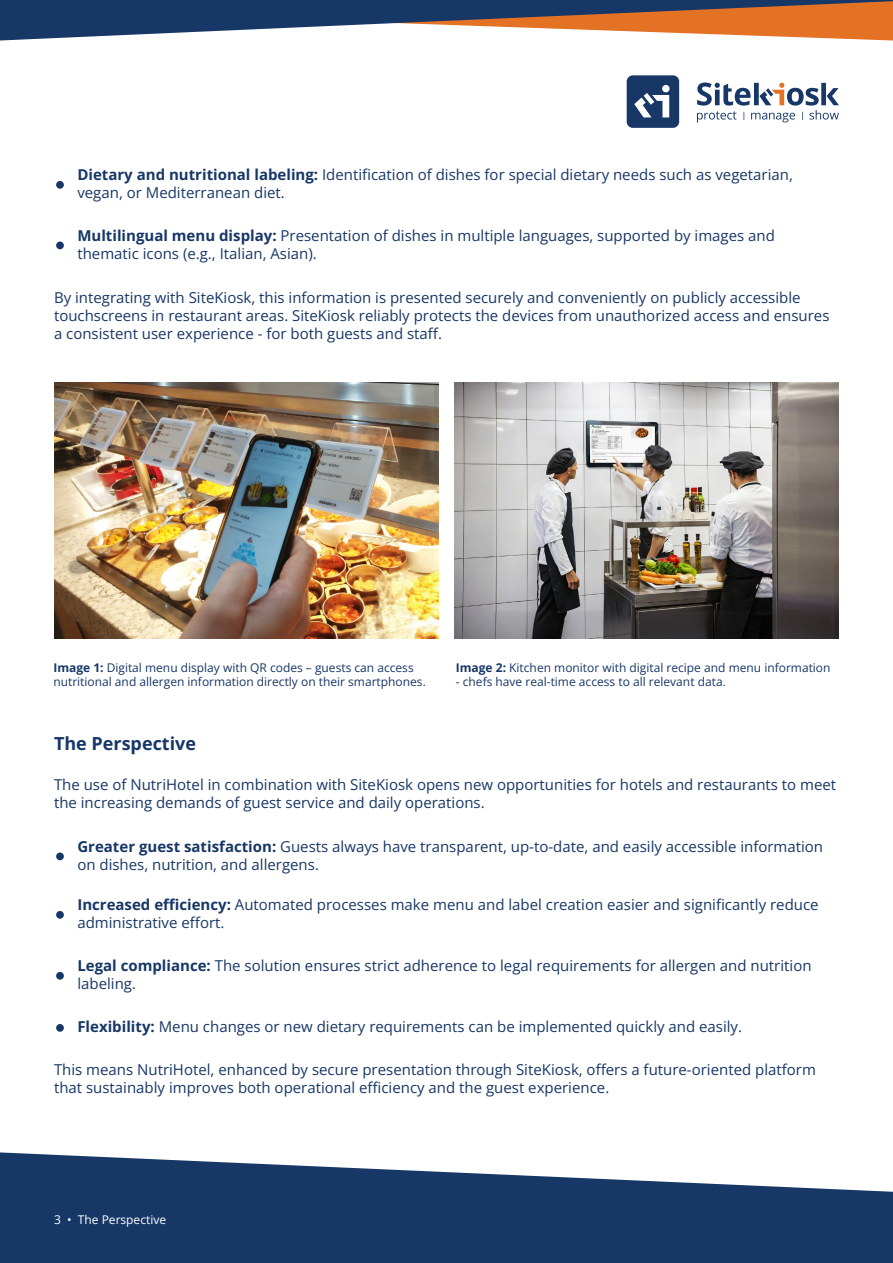
<style>
.page{position:relative;width:893px;height:1263px;background:#fff}
.page>*{position:absolute;margin:0;border:0;box-sizing:border-box;transform-origin:0 0}
.t1{font:700 18px "Open Sans";color:#173766}
.t2{font:15px/18px "Open Sans";color:#173766}
.t3{font:12px/14.4px "Open Sans";color:#173766}
.t4{font:12px "Open Sans";color:#fff}
.s1{font-weight:700}
</style>
<div class="page">
<svg style="left:0;top:1152px;width:893px;height:111px;fill:#173766"></svg>
<svg style="left:0;top:0;width:893px;height:41px"></svg>
<div style="left:627px;top:75px;width:52px;height:53px;background:#173766;border-radius:6px"></div>
<svg style="left:697px;top:83px;width:142px;height:39px"></svg>
<svg style="left:634px;top:85px;width:36px;height:32px"></svg>
<div style="left:56px;top:181px;width:8px;height:8px;background:#173766;border-radius:50%"></div>
<div style="left:56px;top:242px;width:8px;height:7px;background:#173766;border-radius:50%"></div>
<img style="left:54px;top:383px;width:384px;height:255px">
<img style="left:455px;top:383px;width:384px;height:255px">
<div style="left:56px;top:852px;width:8px;height:8px;background:#173766;border-radius:50%"></div>
<div style="left:56px;top:972px;width:8px;height:8px;background:#173766;border-radius:50%"></div>
<div style="left:56px;top:911px;width:8px;height:8px;background:#173766;border-radius:50%"></div>
<div style="left:56px;top:1024px;width:8px;height:8px;background:#173766;border-radius:50%"></div>
<p class="t2" style="left:77px;top:165px;width:717px"><span class="s1">Dietary and nutritional labeling:</span> Identification of dishes for special dietary needs such as vegetarian, vegan, or Mediterranean diet.</p>
<p class="t2" style="left:77px;top:226px;width:699px"><span class="s1">Multilingual menu display:</span> Presentation of dishes in multiple languages, supported by images and thematic icons (e.g., Italian, Asian).</p>
<p class="t2" style="left:54px;top:288px;width:777px">By integrating with SiteKiosk, this information is presented securely and conveniently on publicly accessible touchscreens in restaurant areas. SiteKiosk reliably protects the devices from unauthorized access and ensures a consistent user experience - for both guests and staff.</p>
<p class="t3" style="left:53px;top:660px;width:374px"><span class="s1">Image 1:</span> Digital menu display with QR codes – guests can access nutritional and allergen information directly on their smartphones.</p>
<p class="t3" style="left:456px;top:660px;width:376px"><span class="s1">Image 2:</span> Kitchen monitor with digital recipe and menu information</p>
<p class="t3" style="left:456px;top:674px;width:271px">- chefs have real-time access to all relevant data.</p>
<p class="t1" style="left:54px;top:730px;width:144px">The Perspective</p>
<p class="t2" style="left:54px;top:775px;width:784px">The use of NutriHotel in combination with SiteKiosk opens new opportunities for hotels and restaurants to meet the increasing demands of guest service and daily operations.</p>
<p class="t2" style="left:77px;top:837px;width:747px"><span class="s1">Greater guest satisfaction:</span> Guests always have transparent, up-to-date, and easily accessible information on dishes, nutrition, and allergens.</p>
<p class="t2" style="left:77px;top:895px;width:743px"><span class="s1">Increased efficiency:</span> Automated processes make menu and label creation easier and significantly reduce administrative effort.</p>
<p class="t2" style="left:77px;top:956px;width:736px"><span class="s1">Legal compliance:</span> The solution ensures strict adherence to legal requirements for allergen and nutrition labeling.</p>
<p class="t2" style="left:77px;top:1017px;width:666px"><span class="s1">Flexibility:</span> Menu changes or new dietary requirements can be implemented quickly and easily.</p>
<p class="t2" style="left:54px;top:1060px;width:763px">This means NutriHotel, enhanced by secure presentation through SiteKiosk, offers a future-oriented platform that sustainably improves both operational efficiency and the guest experience.</p>
<p class="t4" style="left:54px;top:1211px;width:114px">3 • The Perspective</p>
</div>
